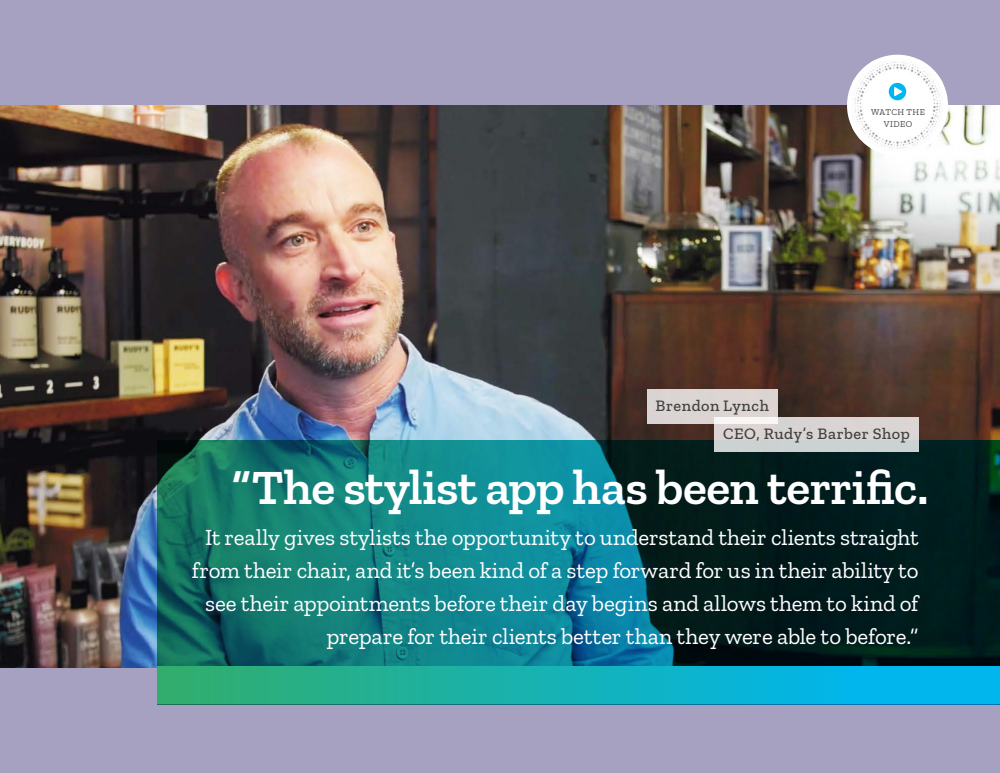
<style>
.page{position:relative;width:1000px;height:773px;background:#a6a1c0}
.page>*{position:absolute;margin:0;border:0;box-sizing:border-box;transform-origin:0 0}
.t1{font:600 50px "Zilla Slab";letter-spacing:-.01em;color:#fff}
.t2{font:23px/33px "Zilla Slab";letter-spacing:-.005em;color:#fff;text-align:right}
.t3{font:500 16.3px/27.8px "Zilla Slab";letter-spacing:.03em;color:#414141}
.t4{font:8.9px/11.9px "Zilla Slab";letter-spacing:.05em;color:#414141;text-align:center}
</style>
<div class="page">
<img style="left:0;top:105px;width:1000px;height:563px">
<div style="left:847px;top:55px;width:101px;height:101px;background:#fff;border-radius:50%"></div>
<img style="left:852px;top:60px;width:91px;height:91px">
<svg style="left:889px;top:83px;width:17px;height:17px"></svg>
<svg style="left:158px;top:440px;width:842px;height:264px;background:#0b6265"></svg>
<div style="left:647px;top:390px;width:131px;height:34px;background:#dbd5d3"></div>
<div style="left:714px;top:417px;width:204px;height:35px;background:#d8d4d2"></div>
<p class="t4" style="left:871px;top:106px;width:55px">WATCH THE<br>VIDEO</p>
<p class="t3" style="left:723px;top:392px;width:188px;text-indent:-68px">Brendon Lynch<br>CEO, Rudy’s Barber Shop</p>
<h1 class="t1" style="left:232px;top:459px;width:699px">“The stylist app has been terrific.</h1>
<p class="t2" style="left:192px;top:521px;width:728px">It really gives stylists the opportunity to understand their clients straight from their chair, and it’s been kind of a step forward for us in their ability to see their appointments before their day begins and allows them to kind of prepare for their clients better than they were able to before.”</p>
</div>
